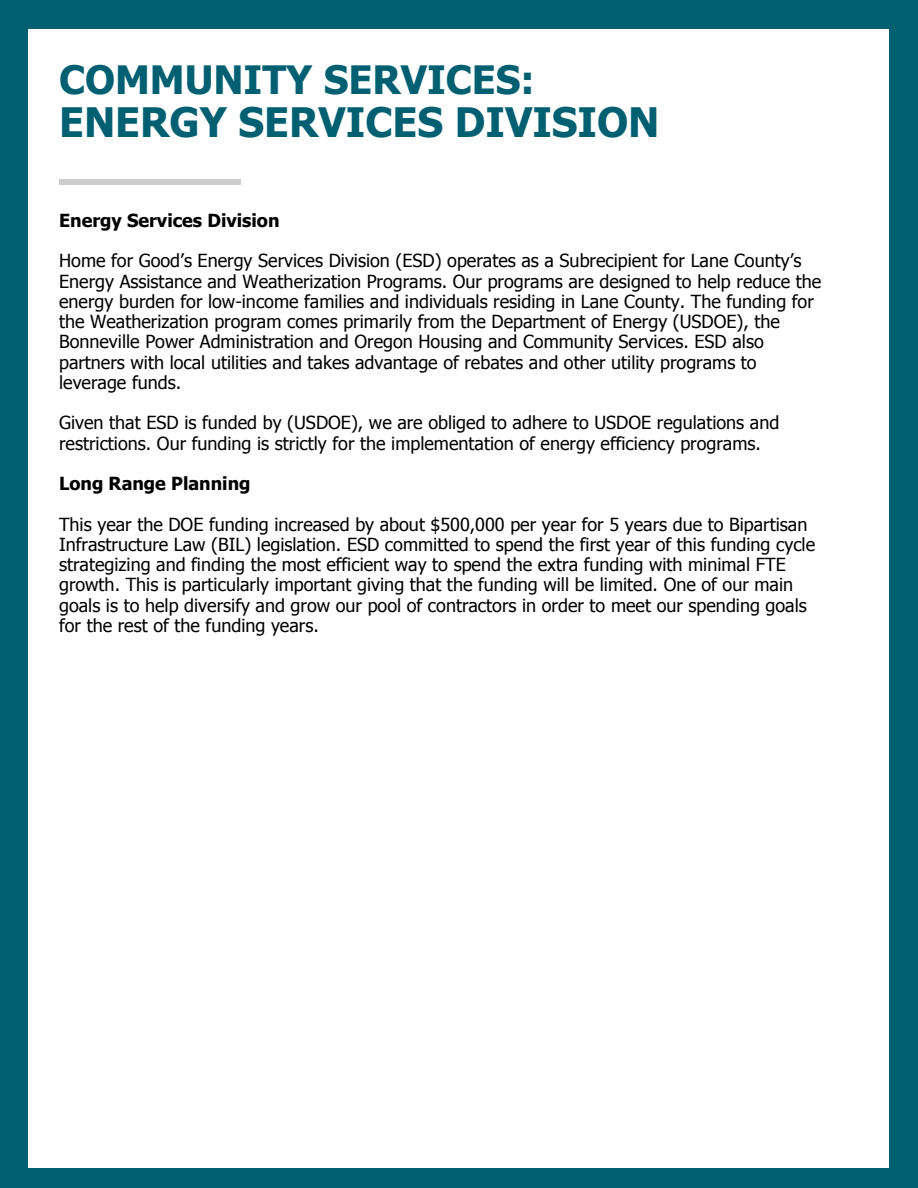
<style>
.page{position:relative;width:918px;height:1188px;background:#005f71}
.page>*{position:absolute;margin:0;border:0;box-sizing:border-box;transform-origin:0 0}
.t1{font:700 40.5px "Tahoma";color:#005f71}
.t2{font:700 39px "Tahoma";color:#005f71}
.t3{font:18px/20.2px "Tahoma";color:#000}
.t4{font:700 18px "Tahoma";color:#000}
</style>
<div class="page">
<div style="left:29px;top:29px;width:860px;height:1138px;background:#fff"></div>
<div style="left:59px;top:179px;width:181px;height:6px;background:#ccc"></div>
<h2 class="t2" style="left:59px;top:55px;width:477px">COMMUNITY SERVICES:</h2>
<h1 class="t1" style="left:59px;top:97px;width:602px">ENERGY SERVICES DIVISION</h1>
<p class="t4" style="left:59px;top:209px;width:222px">Energy Services Division</p>
<p class="t3" style="left:59px;top:250px;width:764px">Home for Good’s Energy Services Division (ESD) operates as a Subrecipient for Lane County’s Energy Assistance and Weatherization Programs. Our programs are designed to help reduce the energy burden for low-income families and individuals residing in Lane County. The funding for the Weatherization program comes primarily from the Department of Energy (USDOE), the Bonneville Power Administration and Oregon Housing and Community Services. ESD also partners with local utilities and takes advantage of rebates and other utility programs to leverage funds.</p>
<p class="t3" style="left:59px;top:412px;width:722px">Given that ESD is funded by (USDOE), we are obliged to adhere to USDOE regulations and restrictions. Our funding is strictly for the implementation of energy efficiency programs.</p>
<p class="t4" style="left:59px;top:472px;width:193px">Long Range Planning</p>
<p class="t3" style="left:59px;top:513px;width:758px">This year the DOE funding increased by about $500,000 per year for 5 years due to Bipartisan Infrastructure Law (BIL) legislation. ESD committed to spend the first year of this funding cycle strategizing and finding the most efficient way to spend the extra funding with minimal FTE growth. This is particularly important giving that the funding will be limited. One of our main goals is to help diversify and grow our pool of contractors in order to meet our spending goals for the rest of the funding years.</p>
</div>
